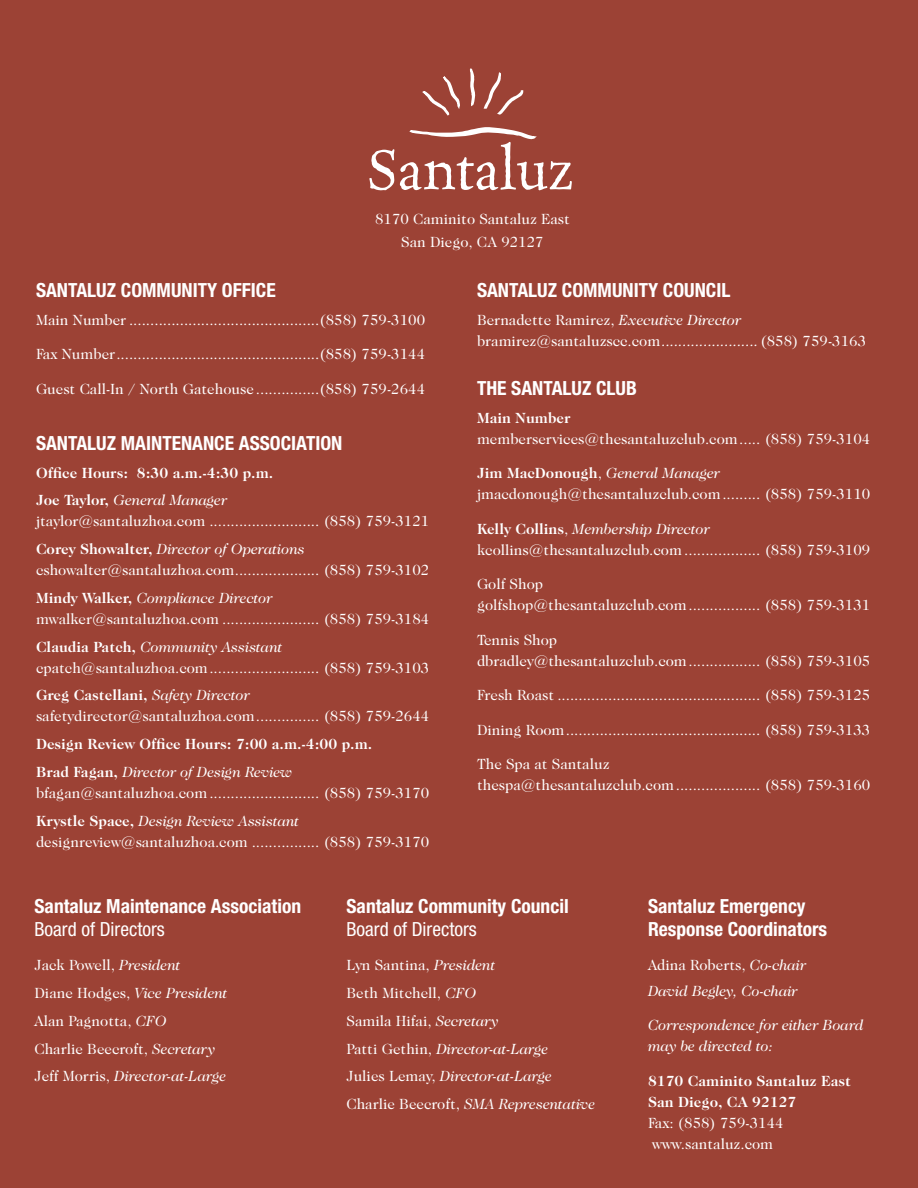
<style>
.page{position:relative;width:918px;height:1188px;background:#9c4235}
.page>*{position:absolute;margin:0;border:0;box-sizing:border-box;transform-origin:0 0}
.t1{font:700 condensed 19.5px/22.5px "Helvetica Neue LT Std";color:#fff}
.t2{font:condensed 19.5px "Helvetica Neue LT Std";color:#fff}
.t3{font:15px/27.8px "Caslon 224 IT Cby BT";color:#fff}
.t4{font:700 15px/27.8px "Caslon 224 IT Cby BT";color:#fff}
.t5{font:italic 15px/25.5px "Caslon 224 IT Cby BT";color:#fff}
.s1{font-weight:400;font-style:italic}
.s2{font-weight:700}
.s3{font-style:italic}
.s4{font-style:normal}
</style>
<div class="page">
<svg style="left:469px;top:44px;width:7px;height:62px"></svg>
<svg style="left:483px;top:71px;width:41px;height:44px;background:#a85a4e"></svg>
<svg style="left:421px;top:60px;width:40px;height:59px;background:#a55347"></svg>
<svg style="left:369px;top:149px;width:25px;height:41px"></svg>
<svg style="left:400px;top:126px;width:172px;height:64px"></svg>
<p class="t3" style="left:375px;top:208px;width:196px;line-height:22.5px;text-align:center">8170 Caminito Santaluz East<br>San Diego, CA 92127</p>
<h1 class="t1" style="left:36px;top:278px;width:241px">SANTALUZ COMMUNITY OFFICE</h1>
<p class="t3" style="left:36px;top:305px;width:391px">Main Number .............................................(858) 759-3100</p>
<p class="t3" style="left:36px;top:340px;width:391px">Fax Number................................................(858) 759-3144</p>
<p class="t3" style="left:36px;top:374px;width:391px">Guest Call-In / North Gatehouse ...............(858) 759-2644</p>
<h1 class="t1" style="left:36px;top:431px;width:308px">SANTALUZ MAINTENANCE ASSOCIATION</h1>
<p class="t4" style="left:36px;top:458px;width:239px">Office Hours: 8:30 a.m.-4:30 p.m.<br>Joe Taylor, <span class="s1">General Manager</span></p>
<p class="t3" style="left:36px;top:507px;width:395px">jtaylor@santaluzhoa.com .......................... (858) 759-3121<br><span class="s2">Corey Showalter,</span> <span class="s3">Director of Operations</span></p>
<p class="t3" style="left:36px;top:556px;width:395px">cshowalter@santaluzhoa.com.................... (858) 759-3102<br><span class="s2">Mindy Walker,</span> <span class="s3">Compliance Director</span></p>
<p class="t3" style="left:36px;top:604px;width:395px">mwalker@santaluzhoa.com ....................... (858) 759-3184<br><span class="s2">Claudia Patch,</span> <span class="s3">Community Assistant</span></p>
<p class="t3" style="left:36px;top:653px;width:395px">cpatch@santaluzhoa.com.......................... (858) 759-3103<br><span class="s2">Greg Castellani,</span> <span class="s3">Safety Director</span></p>
<p class="t3" style="left:36px;top:702px;width:395px">safetydirector@santaluzhoa.com............... (858) 759-2644</p>
<p class="t4" style="left:36px;top:730px;width:338px">Design Review Office Hours: 7:00 a.m.-4:00 p.m.<br>Brad Fagan, <span class="s1">Director of Design Review</span></p>
<p class="t3" style="left:36px;top:778px;width:395px">bfagan@santaluzhoa.com.......................... (858) 759-3170<br><span class="s2">Krystle Space,</span> <span class="s3">Design Review Assistant</span></p>
<p class="t3" style="left:36px;top:827px;width:395px">designreview@santaluzhoa.com ................ (858) 759-3170</p>
<h1 class="t1" style="left:477px;top:278px;width:255px">SANTALUZ COMMUNITY COUNCIL</h1>
<p class="t3" style="left:477px;top:309px;width:391px;line-height:21px">Bernadette Ramirez, <span class="s3">Executive Director </span>bramirez@santaluzscc.com<span class="s3">.......................</span> (858) 759-3163</p>
<h1 class="t1" style="left:477px;top:377px;width:161px">THE SANTALUZ CLUB</h1>
<p class="t4" style="left:477px;top:403px;width:95px">Main Number</p>
<p class="t3" style="left:477px;top:424px;width:395px">memberservices@thesantaluzclub.com..... (858) 759-3104</p>
<p class="t3" style="left:477px;top:462px;width:395px;line-height:21px"><span class="s2">Jim MacDonough</span>, <span class="s3">General Manager </span>jmacdonough@thesantaluzclub.com......... (858) 759-3110</p>
<p class="t3" style="left:477px;top:518px;width:395px;line-height:21px"><span class="s2">Kelly Collins</span>, <span class="s3">Membership Director </span>kcollins@thesantaluzclub.com .................. (858) 759-3109</p>
<p class="t3" style="left:477px;top:573px;width:395px;line-height:21px">Golf Shop<br>golfshop@thesantaluzclub.com................. (858) 759-3131</p>
<p class="t3" style="left:477px;top:629px;width:395px;line-height:21px">Tennis Shop<br>dbradley@thesantaluzclub.com................. (858) 759-3105</p>
<p class="t3" style="left:477px;top:681px;width:395px">Fresh Roast ................................................ (858) 759-3125</p>
<p class="t3" style="left:477px;top:715px;width:395px">Dining Room.............................................. (858) 759-3133</p>
<p class="t3" style="left:477px;top:753px;width:395px;line-height:21px">The Spa at Santaluz thespa@thesantaluzclub.com.................... (858) 759-3160</p>
<h1 class="t1" style="left:34px;top:895px;width:268px">Santaluz Maintenance Association</h1>
<h1 class="t2" style="left:34px;top:918px;width:132px">Board of Directors</h1>
<p class="t3" style="left:34px;top:951px;width:195px">Jack Powell, <span class="s3">President<br></span>Diane Hodges, <span class="s3">Vice President<br></span>Alan Pagnotta, <span class="s3">CFO<br></span>Charlie Beecroft, <span class="s3">Secretary<br></span>Jeff Morris, <span class="s3">Director-at-Large</span></p>
<h1 class="t1" style="left:346px;top:895px;width:224px">Santaluz Community Council</h1>
<h1 class="t2" style="left:346px;top:918px;width:132px">Board of Directors</h1>
<p class="t3" style="left:346px;top:951px;width:250px">Lyn Santina, <span class="s3">President<br></span>Beth Mitchell, <span class="s3">CFO<br></span>Samila Hifai, <span class="s3">Secretary<br></span>Patti Gethin, <span class="s3">Director-at-Large<br></span>Julies Lemay, <span class="s3">Director-at-Large<br></span>Charlie Beecroft, <span class="s3">SMA Representative</span></p>
<h1 class="t1" style="left:648px;top:895px;width:181px">Santaluz Emergency<br>Response Coordinators</h1>
<p class="t5" style="left:648px;top:952px;width:160px"><span class="s4">Adina Roberts,</span> Co-chair<br>David Begley, Co-chair</p>
<p class="t5" style="left:648px;top:1014px;width:217px;line-height:21px">Correspondence for either Board may be directed to:</p>
<p class="t4" style="left:648px;top:1070px;width:205px;line-height:21px">8170 Caminito Santaluz East<br>San Diego, CA 92127</p>
<p class="t3" style="left:648px;top:1112px;width:137px;line-height:21px">Fax: (858) 759-3144 www.santaluz.com</p>
</div>
